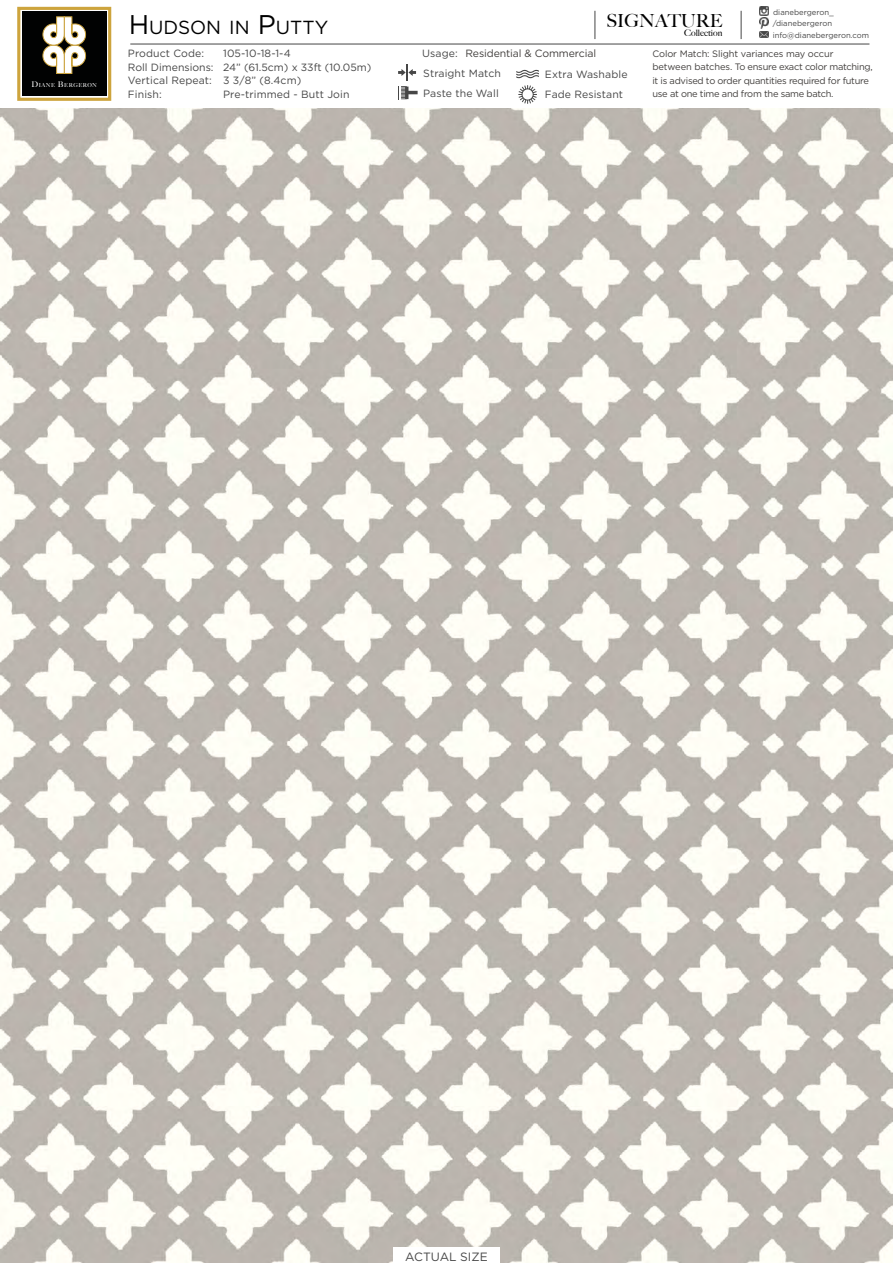
<style>
.page{position:relative;width:893px;height:1263px;background:#fff}
.page>*{position:absolute;margin:0;border:0;box-sizing:border-box;transform-origin:0 0}
.t1{font:18.9px "Gotham HTF";color:#000}
.t2{font:500 18px "Big Caslon";color:#000}
.t3{font:12px "Gotham HTF";color:#464646}
.t4{font:10.5px/13.5px "Gotham HTF";letter-spacing:.01em;color:#464646}
.t5{font:10.5px "Gotham HTF";letter-spacing:-.01em;color:#423f3d}
.t6{font:9.3px/13.5px "Gotham HTF";letter-spacing:-.03em;color:#423f3d}
.t7{font:500 9px "Big Caslon";color:#000}
.t8{font:7.65px "Gotham HTF";color:#464646}
.t9{font:500 5.4px "Big Caslon";letter-spacing:.09em;color:#fff}
.s1{font-size:7.8px}
.s2{font-size:27px}
.s3{color:#464646}
</style>
<div class="page">
<img style="left:0;top:108px;width:893px;height:1155px">
<div style="left:22px;top:12px;width:84px;height:84px;background:#010202"></div>
<div style="left:17px;top:7px;width:94px;height:94px;border:3px solid #cda43d"></div>
<svg style="left:42px;top:16px;width:44px;height:58px"></svg>
<svg style="left:516px;top:70px;width:23px;height:8px"></svg>
<svg style="left:518px;top:85px;width:19px;height:19px"></svg>
<svg style="left:398px;top:64px;width:20px;height:35px"></svg>
<div style="left:393px;top:1248px;width:107px;height:15px;background:#fff"></div>
<svg style="left:759px;top:7px;width:9px;height:30px"></svg>
<svg style="left:595px;top:11px;width:1px;height:28px"></svg>
<svg style="left:741px;top:11px;width:1px;height:28px"></svg>
<hr style="left:130px;top:44px;width:739px;height:1px;background:#464646">
<p class="t9" style="left:31px;top:81px;width:67px"><span class="s1">D</span>IANE <span class="s1">B</span>ERGERON</p>
<p class="t8" style="left:773px;top:8px;width:62px">dianebergeron_</p>
<h1 class="t1" style="left:129px;top:16px;width:201px"><span class="s2">H</span>UDSON IN <span class="s2">P</span>UTTY</h1>
<h2 class="t2" style="left:606px;top:6px;width:118px">SIGNATURE</h2>
<p class="t8" style="left:773px;top:19px;width:61px">/dianebergeron</p>
<p class="t7" style="left:684px;top:25px;width:40px">Collection</p>
<p class="t8" style="left:773px;top:31px;width:98px">info@dianebergeron.com</p>
<p class="t6" style="left:652px;top:47px;width:222px">Color Match: Slight variances may occur between batches. To ensure exact color matching, it is advised to order quantities required for future use at one time and from the same batch.</p>
<p class="t5" style="left:422px;top:48px;width:176px"><span class="s3">Usage:</span> Residential &amp; Commercial</p>
<p class="t4" style="left:128px;top:47px;width:87px">Product Code:<br>Roll Dimensions:<br>Vertical Repeat:<br>Finish:</p>
<p class="t4" style="left:223px;top:47px;width:150px">105-10-18-1-4<br>24” (61.5cm) x 33ft (10.05m)<br>3 3/8” (8.4cm)<br>Pre-trimmed - Butt Join</p>
<p class="t4" style="left:423px;top:63px;width:79px;line-height:19.8px">Straight Match<br>Paste the Wall</p>
<p class="t4" style="left:545px;top:65px;width:84px;line-height:19.5px">Extra Washable<br>Fade Resistant</p>
<p class="t3" style="left:405px;top:1249px;width:84px">ACTUAL SIZE</p>
</div>
